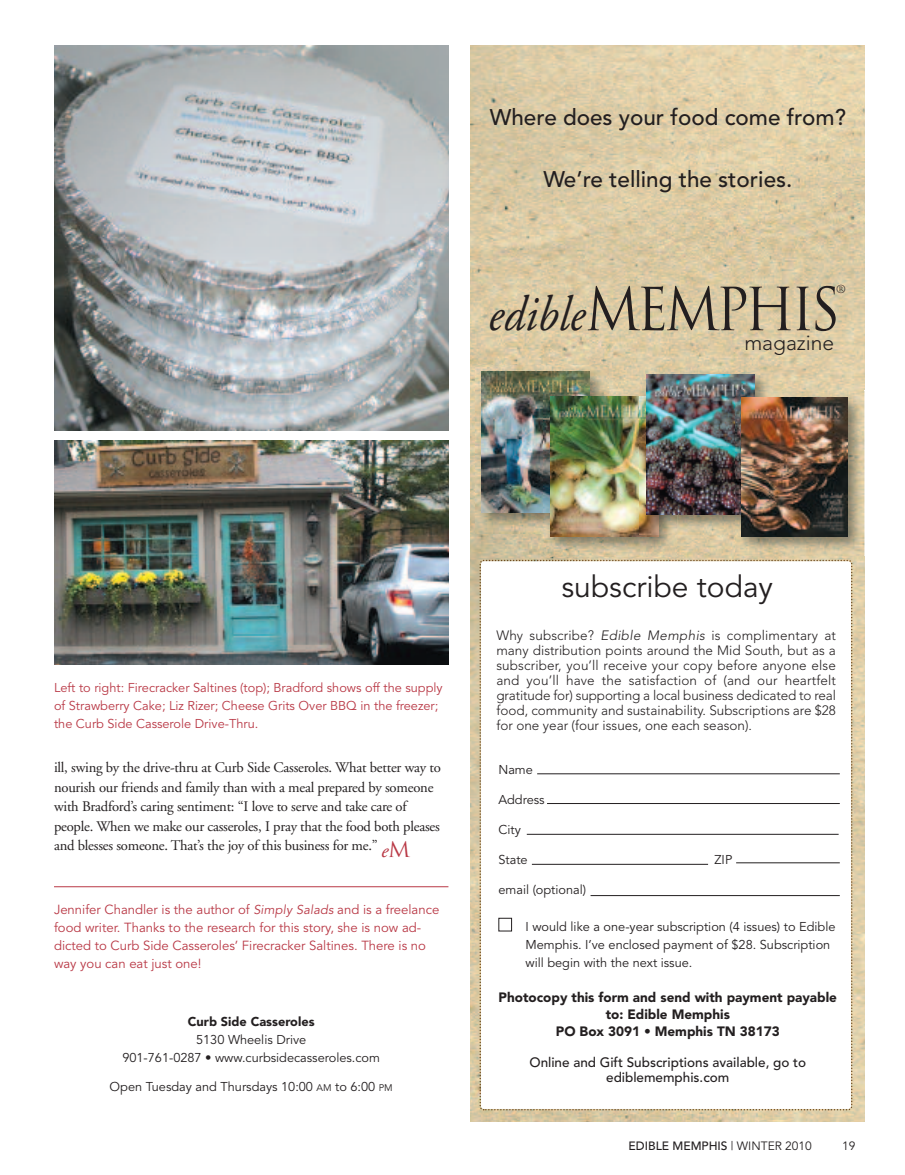
<style>
.page{position:relative;width:905px;height:1175px;background:#fff}
.page>*{position:absolute;margin:0;border:0;box-sizing:border-box;transform-origin:0 0}
.t1{font:57.75px "Trajan";letter-spacing:-.075em;color:#231f20;scale:.91 1}
.t2{font:30px "Avenir";color:#231f20}
.t3{font:500 22.5px "Avenir";color:#231f20}
.t4{font:300 21px "Avenir";color:#231f20}
.t5{font:14.7px/19.5px "Adobe Garamond";letter-spacing:-.015em;color:#231f20}
.t6{font:300 13.5px/15px "Avenir";color:#231f20;text-align:justify}
.t7{font:900 13.5px/16.8px "Avenir";color:#231f20;text-align:center}
.t8{font:500 13.5px/15px "Avenir";color:#231f20;text-align:center}
.t9{font:13.2px/18px "Avenir";color:#b93946}
.t10{font:12.75px/18px "Avenir";color:#231f20}
.t11{font:12.75px/18px "Avenir";color:#b93946}
.t12{font:900 12.75px "Avenir";color:#231f20}
.t13{font:500 12px "Avenir";color:#231f20}
.t14{font:12px "Avenir";color:#231f20}
.t15{font:10.8px "Trajan";color:#231f20}
.s1{font-family:"Adobe Garamond";font-style:italic;font-size:49.5px}
.s2{font-style:italic;font-size:21px;color:#b93946}
.s3{font-family:"Trajan";font-size:21px;color:#b93946}
.s4{font-style:italic;font-size:12.75px}
.s5{font-size:9.6px}
.s6{font-style:italic}
.s7{font-weight:400}
</style>
<div class="page">
<img style="left:470px;top:45px;width:394px;height:1076px">
<svg style="left:478px;top:558px;width:375px;height:553px"></svg>
<div style="left:499px;top:918px;width:12px;height:13px;background:#fff"></div>
<div style="left:498px;top:918px;width:14px;height:13px;border:1px solid #231f20"></div>
<img style="left:54px;top:441px;width:394px;height:223px">
<hr style="left:54px;top:886px;width:394px;height:1px;background:#b93946">
<img style="left:54px;top:45px;width:394px;height:385px">
<hr style="left:537px;top:773px;width:302px;height:1px;background:#231f20">
<hr style="left:547px;top:803px;width:292px;height:1px;background:#231f20">
<hr style="left:736px;top:862px;width:103px;height:1px;background:#231f20">
<hr style="left:590px;top:895px;width:249px;height:1px;background:#231f20">
<hr style="left:532px;top:864px;width:176px;height:1px;background:#231f20">
<hr style="left:526px;top:834px;width:312px;height:1px;background:#231f20">
<img style="left:475px;top:365px;width:134px;height:168px">
<img style="left:482px;top:372px;width:108px;height:140px">
<img style="left:543px;top:389px;width:134px;height:168px">
<img style="left:543px;top:389px;width:66px;height:144px">
<img style="left:543px;top:389px;width:47px;height:123px">
<img style="left:550px;top:396px;width:108px;height:140px">
<img style="left:639px;top:366px;width:134px;height:168px">
<img style="left:639px;top:389px;width:38px;height:145px">
<img style="left:639px;top:396px;width:19px;height:138px">
<img style="left:646px;top:374px;width:108px;height:140px">
<img style="left:735px;top:391px;width:130px;height:165px">
<img style="left:735px;top:391px;width:38px;height:143px">
<img style="left:735px;top:391px;width:19px;height:123px">
<img style="left:741px;top:398px;width:107px;height:138px">
<h3 class="t3" style="left:490px;top:108px;width:357px">Where does your food come from?</h3>
<h3 class="t3" style="left:543px;top:169px;width:250px">We’re telling the stories.</h3>
<h1 class="t1" style="left:488px;top:276px;width:388px"><span class="s1">edible</span>MEMPHIS</h1>
<p class="t15" style="left:836px;top:283px;width:11px">®</p>
<h3 class="t4" style="left:744px;top:334px;width:91px">magazine</h3>
<p class="t11" style="left:54px;top:679px;width:390px">Left to right: Firecracker Saltines (top); Bradford shows off the supply of Strawberry Cake; Liz Rizer; Cheese Grits Over BBQ in the freezer; the Curb Side Casserole Drive-Thru.</p>
<p class="t5" style="left:54px;top:759px;width:388px">ill, swing by the drive-thru at Curb Side Casseroles. What better way to nourish our friends and family than with a meal prepared by someone with Bradford’s caring sentiment: “I love to serve and take care of people. When we make our casseroles, I pray that the food both pleases and blesses someone. That’s the joy of this business for me.” <span class="s2">e</span><span class="s3">M</span></p>
<p class="t9" style="left:54px;top:901px;width:387px">Jennifer Chandler is the author of <span class="s4">Simply Salads</span> and is a freelance food writer. Thanks to the research for this story, she is now ad&shy;dicted to Curb Side Casseroles’ Firecracker Saltines. There is no way you can eat just one!</p>
<p class="t12" style="left:188px;top:1016px;width:128px">Curb Side Casseroles</p>
<p class="t10" style="left:122px;top:1031px;width:259px;text-align:center">5130 Wheelis Drive<br>901-761-0287 • www.curbsidecasseroles.com</p>
<p class="t10" style="left:110px;top:1078px;width:285px">Open Tuesday and Thursdays 10:00 <span class="s5">AM</span> to 6:00 <span class="s5">PM</span></p>
<h2 class="t2" style="left:561px;top:574px;width:213px">subscribe today</h2>
<p class="t6" style="left:496px;top:628px;width:341px">Why subscribe? <span class="s6">Edible Memphis</span> is complimentary at many distribution points around the Mid South, but as a subscriber, you’ll receive your copy before anyone else and you’ll have the satisfaction of (and our heartfelt gratitude for) supporting a local business dedicated to real food, community and sustainability. Subscriptions are $28 for one year (four issues, one each season).</p>
<p class="t10" style="left:498px;top:761px;width:36px">Name</p>
<p class="t10" style="left:498px;top:791px;width:48px">Address</p>
<p class="t10" style="left:498px;top:821px;width:24px">City</p>
<p class="t10" style="left:498px;top:851px;width:31px">State</p>
<p class="t10" style="left:714px;top:851px;width:19px">ZIP</p>
<p class="t10" style="left:498px;top:881px;width:89px">email (optional)</p>
<p class="t10" style="left:525px;top:919px;width:311px">I would like a one-year subscription (4 issues) to Edible<br>Memphis. I’ve enclosed payment of $28. Subscription will begin with the next issue.</p>
<p class="t7" style="left:498px;top:990px;width:340px">Photocopy this form and send with payment payable to: Edible Memphis<br>PO Box 3091 • Memphis TN 38173</p>
<p class="t8" style="left:529px;top:1056px;width:278px">Online and Gift Subscriptions available, go to ediblememphis.com</p>
<p class="t13" style="left:628px;top:1140px;width:185px">EDIBLE MEMPHIS <span class="s7">| WINTER 2010</span></p>
<p class="t14" style="left:842px;top:1140px;width:15px">19</p>
</div>
